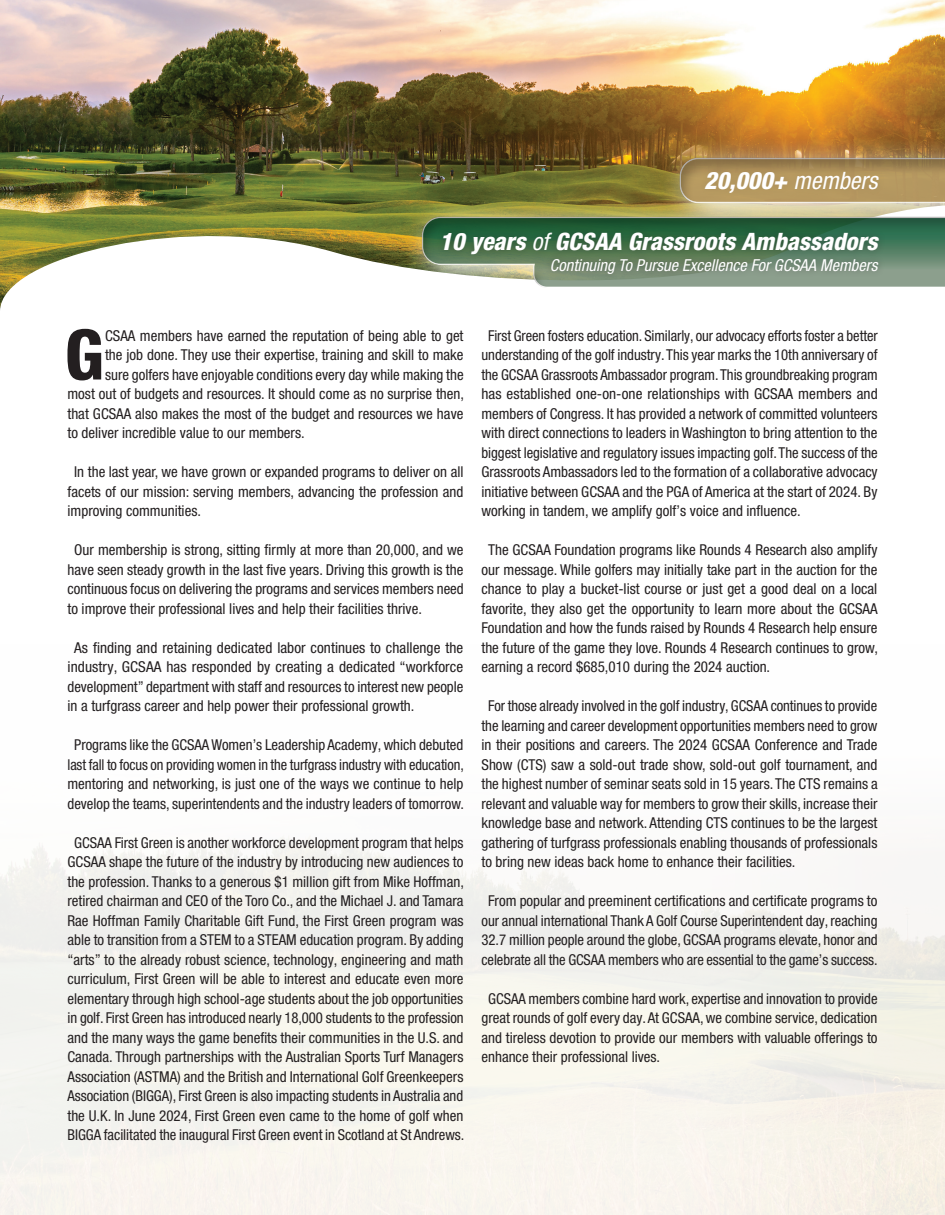
<style>
.page{position:relative;width:945px;height:1215px;background:#fff}
.page>*{position:absolute;margin:0;border:0;box-sizing:border-box;transform-origin:0 0}
.t1{font:800 condensed 69.6px "Helvetica Neue LT Pro";color:#231f20}
.t2{font:italic 800 condensed 24px "Helvetica Neue LT Pro";color:#fff}
.t3{font:italic condensed 16.5px "Helvetica Neue LT Pro";color:#fff}
.t4{font:condensed 15px/19.5px "Helvetica Neue LT Pro";color:#231f20;text-align:justify}
.s1{font-weight:400}
</style>
<div class="page">
<div style="left:0;top:642px;width:945px;height:573px;background:linear-gradient(to right,#f8f8f5,#f9f7f2)"></div>
<img style="left:0;top:0;width:945px;height:205px">
<svg style="left:0;top:205px;width:404px;height:105px"></svg>
<svg style="left:659px;top:137px;width:286px;height:61px"></svg>
<div style="left:677px;top:156px;width:268px;height:48px;background:#231f20;opacity:.35"></div>
<div style="left:698px;top:164px;width:188px;height:36px;background:#231f20;opacity:.1"></div>
<svg style="left:404px;top:198px;width:541px;height:72px"></svg>
<div style="left:419px;top:215px;width:526px;height:73px;background:#231f20;opacity:.35"></div>
<div style="left:436px;top:225px;width:450px;height:37px;background:#231f20;opacity:.35"></div>
<div style="left:544px;top:252px;width:341px;height:29px;background:#231f20;opacity:.35"></div>
<h2 class="t2" style="left:704px;top:166px;width:175px">20,000+ <span class="s1">members</span></h2>
<h2 class="t2" style="left:440px;top:227px;width:439px">10 years <span class="s1">of</span> GCSAA Grassroots Ambassadors</h2>
<p class="t3" style="left:550px;top:256px;width:329px">Continuing To Pursue Excellence For GCSAA Members</p>
<h1 class="t1" style="left:65px;top:312px;width:40px">G</h1>
<p class="t4" style="left:105px;top:325px;width:360px">CSAA members have earned the reputation of being able to get</p>
<p class="t4" style="left:105px;top:345px;width:360px">the job done. They use their expertise, training and skill to make</p>
<p class="t4" style="left:105px;top:364px;width:360px">sure golfers have enjoyable conditions every day while making the</p>
<p class="t4" style="left:68px;top:384px;width:398px">most out of budgets and resources. It should come as no surprise then,</p>
<p class="t4" style="left:68px;top:403px;width:397px">that GCSAA also makes the most of the budget and resources we have</p>
<p class="t4" style="left:68px;top:423px;width:239px">to deliver incredible value to our members.</p>
<p class="t4" style="left:68px;top:462px;width:397px;text-indent:7px">In the last year, we have grown or expanded programs to deliver on all facets of our mission: serving members, advancing the profession and improving communities.</p>
<p class="t4" style="left:68px;top:540px;width:398px;text-indent:7px">Our membership is strong, sitting firmly at more than 20,000, and we have seen steady growth in the last five years. Driving this growth is the continuous focus on delivering the programs and services members need to improve their professional lives and help their facilities thrive.</p>
<p class="t4" style="left:68px;top:637px;width:397px;text-indent:7px">As finding and retaining dedicated labor continues to challenge the industry, GCSAA has responded by creating a dedicated “workforce development” department with staff and resources to interest new people in a turfgrass career and help power their professional growth.</p>
<p class="t4" style="left:68px;top:735px;width:398px;text-align:center">Programs like the GCSAA Women’s Leadership Academy, which debuted last fall to focus on providing women in the turfgrass industry with education, mentoring and networking, is just one of the ways we continue to help develop the teams, superintendents and the industry leaders of tomorrow.</p>
<p class="t4" style="left:68px;top:832px;width:398px;text-align:center">GCSAA First Green is another workforce development program that helps GCSAA shape the future of the industry by introducing new audiences to the profession. Thanks to a generous $1 million gift from Mike Hoffman, retired chairman and CEO of the Toro Co., and the Michael J. and Tamara Rae Hoffman Family Charitable Gift Fund, the First Green program was able to transition from a STEM to a STEAM education program. By adding “arts” to the already robust science, technology, engineering and math curriculum, First Green will be able to interest and educate even more elementary through high school-age students about the job opportunities in golf. First Green has introduced nearly 18,000 students to the profession and the many ways the game benefits their communities in the U.S. and Canada. Through partnerships with the Australian Sports Turf Managers Association (ASTMA) and the British and International Golf Greenkeepers Association (BIGGA), First Green is also impacting students in Australia and the U.K. In June 2024, First Green even came to the home of golf when BIGGA facilitated the inaugural First Green event in Scotland at St Andrews.</p>
<p class="t4" style="left:482px;top:325px;width:398px;text-indent:7px">First Green fosters education. Similarly, our advocacy efforts foster a better understanding of the golf industry. This year marks the 10th anniversary of the GCSAA Grassroots Ambassador program. This groundbreaking program has established one-on-one relationships with GCSAA members and members of Congress. It has provided a network of committed volunteers with direct connections to leaders in Washington to bring attention to the biggest legislative and regulatory issues impacting golf. The success of the Grassroots Ambassadors led to the formation of a collaborative advocacy initiative between GCSAA and the PGA of America at the start of 2024. By working in tandem, we amplify golf’s voice and influence.</p>
<p class="t4" style="left:482px;top:540px;width:398px;text-indent:7px">The GCSAA Foundation programs like Rounds 4 Research also amplify our message. While golfers may initially take part in the auction for the chance to play a bucket-list course or just get a good deal on a local favorite, they also get the opportunity to learn more about the GCSAA Foundation and how the funds raised by Rounds 4 Research help ensure the future of the game they love. Rounds 4 Research continues to grow, earning a record $685,010 during the 2024 auction.</p>
<p class="t4" style="left:482px;top:696px;width:398px;text-indent:7px">For those already involved in the golf industry, GCSAA continues to provide the learning and career development opportunities members need to grow in their positions and careers. The 2024 GCSAA Conference and Trade Show (CTS) saw a sold-out trade show, sold-out golf tournament, and the highest number of seminar seats sold in 15 years. The CTS remains a relevant and valuable way for members to grow their skills, increase their knowledge base and network. Attending CTS continues to be the largest gathering of turfgrass professionals enabling thousands of professionals to bring new ideas back home to enhance their facilities.</p>
<p class="t4" style="left:482px;top:891px;width:398px;text-align:center">From popular and preeminent certifications and certificate programs to our annual international Thank A Golf Course Superintendent day, reaching 32.7 million people around the globe, GCSAA programs elevate, honor and celebrate all the GCSAA members who are essential to the game’s success.</p>
<p class="t4" style="left:482px;top:988px;width:398px;text-indent:7px">GCSAA members combine hard work, expertise and innovation to provide great rounds of golf every day. At GCSAA, we combine service, dedication and tireless devotion to provide our members with valuable offerings to enhance their professional lives.</p>
</div>
